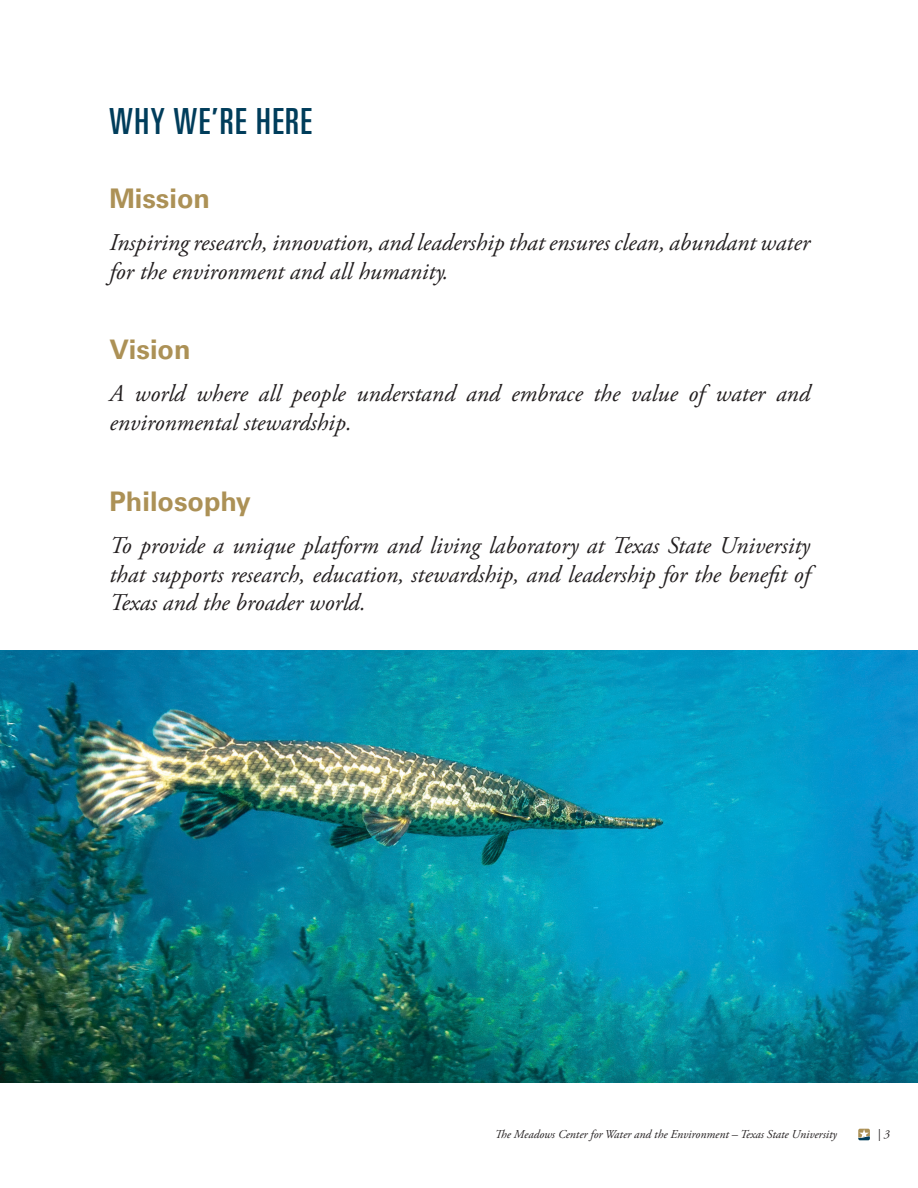
<style>
.page{position:relative;width:918px;height:1188px;background:#fff}
.page>*{position:absolute;margin:0;border:0;box-sizing:border-box;transform-origin:0 0}
.Report_Bullets{font:ultra-condensed 36px "Univers LT Std";letter-spacing:.04em;color:#003d5b}
.Report_Bullets-2{font:700 27px "Univers LT Std";color:#ac9156}
.Report_Bullets-3{font:italic 24px/28.8px "Adobe Garamond Pro";color:#231f20}
.t1{font:italic 12px "Adobe Garamond Pro";color:#231f20}
</style>
<div class="page">
<svg style="left:858px;top:1129px;width:12px;height:11px"></svg>
<img style="left:0;top:651px;width:918px;height:432px">
<p class="Report_Bullets" style="left:109px;top:101px;width:204px">WHY WE’RE HERE</p>
<p class="Report_Bullets-2" style="left:110px;top:182px;width:102px">Mission</p>
<p class="Report_Bullets-3" style="left:110px;top:229px;width:702px">Inspiring research, innovation, and leadership that ensures clean, abundant water for the environment and all humanity.</p>
<p class="Report_Bullets-2" style="left:110px;top:334px;width:82px">Vision</p>
<p class="Report_Bullets-3" style="left:110px;top:380px;width:702px">A world where all people understand and embrace the value of water and environmental stewardship.</p>
<p class="Report_Bullets-2" style="left:110px;top:485px;width:143px">Philosophy</p>
<p class="Report_Bullets-3" style="left:110px;top:532px;width:702px;text-align:justify">To provide a unique platform and living laboratory at Texas State University that supports research, education, stewardship, and leadership for the benefit of Texas and the broader world.</p>
<p class="t1" style="left:495px;top:1127px;width:344px">The Meadows Center for Water and the Environment – Texas State University</p>
<p class="t1" style="left:877px;top:1127px;width:14px">| 3</p>
</div>
